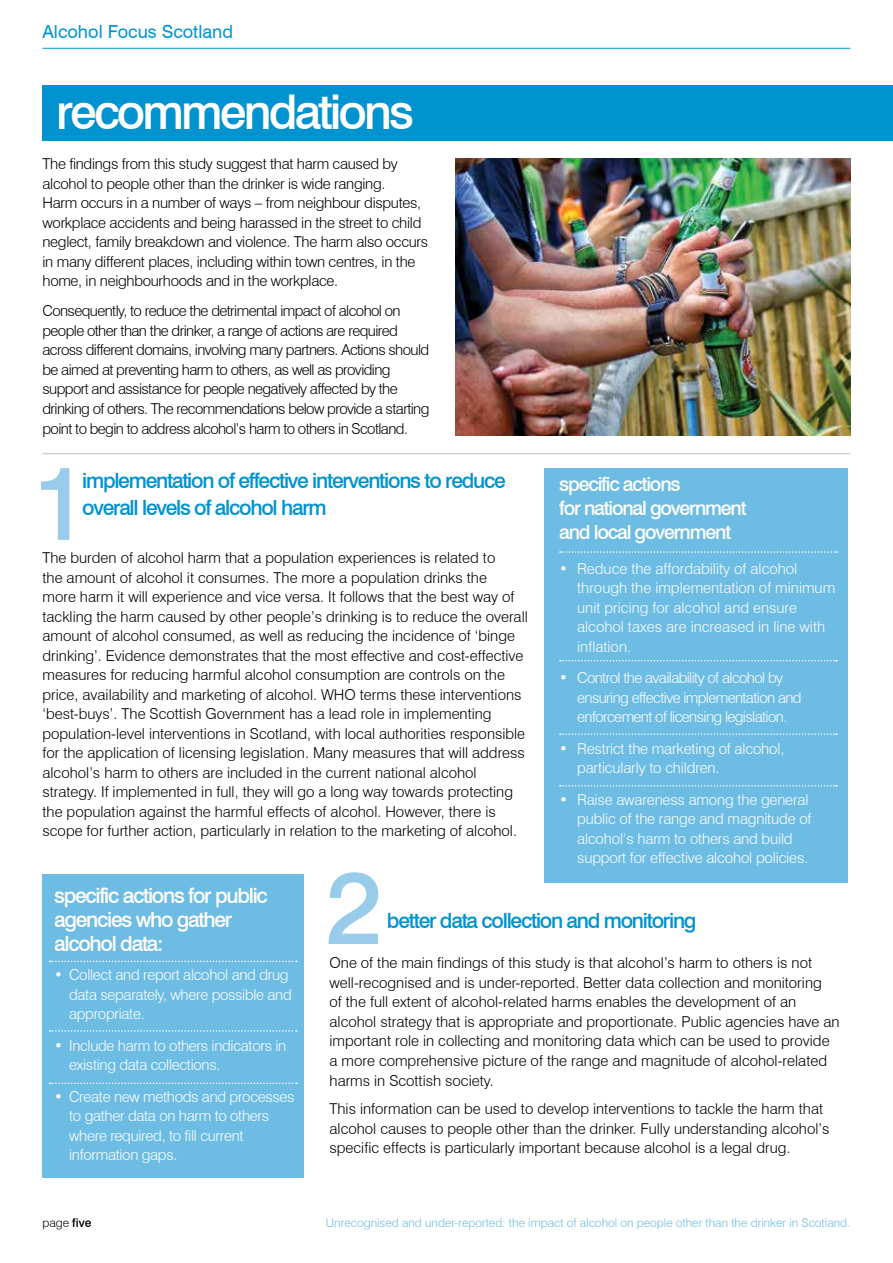
<style>
.page{position:relative;width:893px;height:1263px;background:#fff}
.page>*{position:absolute;margin:0;border:0;box-sizing:border-box;transform-origin:0 0}
.t1{font:500 102.6px "Swiss 721 BT";color:#98ccea}
.t2{font:500 48px "Swiss 721 BT";letter-spacing:-.06em;color:#fff}
.t3{font:500 21px/27px "Swiss 721 BT";letter-spacing:-.06em;color:#0093d0}
.t4{font:500 21px/24px "Swiss 721 BT";letter-spacing:-.06em;color:#fff}
.t5{font:500 19.5px/24px "Swiss 721 BT";letter-spacing:-.06em;color:#fff}
.t6{font:18px "Swiss 721 BT";color:#0093d0}
.t7{font:300 15px/19.5px "Swiss 721 BT";color:#000}
.t8{font:300 15px/19.5px "Swiss 721 BT";letter-spacing:-.02em;color:#fff}
.t9{font:300 15px/19.5px "Swiss 721 BT";letter-spacing:-.04em;color:#000}
.t10{font:300 15px/19.5px "Swiss 721 BT";letter-spacing:-.02em;color:#000}
.t11{font:300 15px/19.5px "Swiss 721 BT";color:#fff}
.t12{font:300 15px/19.5px "Swiss 721 BT";letter-spacing:-.04em;color:#fff}
.t13{font:300 12px "Swiss 721 BT";color:#6dbce3}
.t14{font:300 12px "Swiss 721 BT";color:#000}
.s1{font-weight:500}
</style>
<div class="page">
<hr style="left:43px;top:453px;width:807px;height:1px;background:#d1d3d4">
<div style="left:544px;top:468px;width:304px;height:414px;background:#6dbce3"></div>
<svg style="left:560px;top:551px;width:277px;height:2px"></svg>
<svg style="left:560px;top:660px;width:277px;height:1px"></svg>
<svg style="left:560px;top:733px;width:277px;height:2px"></svg>
<svg style="left:560px;top:785px;width:277px;height:1px"></svg>
<div style="left:43px;top:874px;width:261px;height:303px;background:#6dbce3"></div>
<svg style="left:50px;top:1082px;width:247px;height:2px"></svg>
<svg style="left:50px;top:1030px;width:247px;height:2px"></svg>
<svg style="left:50px;top:961px;width:247px;height:1px"></svg>
<div style="left:43px;top:85px;width:850px;height:56px;background:#0093d0"></div>
<img style="left:455px;top:158px;width:396px;height:277px">
<hr style="left:43px;top:48px;width:807px;height:1px;background:#0093d0">
<p class="t6" style="left:43px;top:21px;width:192px">Alcohol Focus Scotland</p>
<h2 class="t2" style="left:56px;top:83px;width:360px">recommendations</h2>
<p class="t10" style="left:43px;top:154px;width:387px">The findings from this study suggest that harm caused by alcohol to people other than the drinker is wide ranging.<br>Harm occurs in a number of ways – from neighbour disputes, workplace accidents and being harassed in the street to child neglect, family breakdown and violence. The harm also occurs in many different places, including within town centres, in the home, in neighbourhoods and in the workplace.</p>
<p class="t9" style="left:43px;top:301px;width:388px">Consequently, to reduce the detrimental impact of alcohol on people other than the drinker, a range of actions are required across different domains, involving many partners. Actions should be aimed at preventing harm to others, as well as providing support and assistance for people negatively affected by the drinking of others. The recommendations below provide a starting point to begin to address alcohol’s harm to others in Scotland.</p>
<h1 class="t1" style="left:32px;top:441px;width:59px">1</h1>
<h3 class="t3" style="left:82px;top:467px;width:425px">implementation of effective interventions to reduce overall levels of alcohol harm</h3>
<p class="t7" style="left:43px;top:548px;width:487px">The burden of alcohol harm that a population experiences is related to<br>the amount of alcohol it consumes. The more a population drinks the<br>more harm it will experience and vice versa. It follows that the best way of tackling the harm caused by other people’s drinking is to reduce the overall amount of alcohol consumed, as well as reducing the incidence of ‘binge drinking’. Evidence demonstrates that the most effective and cost-effective measures for reducing harmful alcohol consumption are controls on the price, availability and marketing of alcohol. WHO terms these interventions ‘best-buys’. The Scottish Government has a lead role in implementing population-level interventions in Scotland, with local authorities responsible for the application of licensing legislation. Many measures that will address alcohol’s harm to others are included in the current national alcohol strategy. If implemented in full, they will go a long way towards protecting the population against the harmful effects of alcohol. However, there is scope for further action, particularly in relation to the marketing of alcohol.</p>
<h3 class="t5" style="left:559px;top:472px;width:189px">specific actions<br>for national government</h3>
<h3 class="t5" style="left:559px;top:520px;width:173px">and local government</h3>
<p class="t11" style="left:577px;top:559px;width:260px;text-indent:-18px">• Reduce the affordability of alcohol through the implementation of minimum unit pricing for alcohol and ensure alcohol taxes are increased in line with inflation.</p>
<p class="t12" style="left:577px;top:668px;width:226px;text-indent:-18px">• Control the availability of alcohol by ensuring effective implementation and enforcement of licensing legislation.</p>
<p class="t8" style="left:577px;top:739px;width:209px;text-indent:-18px">• Restrict the marketing of alcohol, particularly to children.</p>
<p class="t8" style="left:577px;top:790px;width:236px;text-indent:-18px">• Raise awareness among the general public of the range and magnitude of alcohol’s harm to others and build support for effective alcohol policies.</p>
<h3 class="t4" style="left:54px;top:884px;width:215px">specific actions for public agencies who gather alcohol data:</h3>
<p class="t8" style="left:69px;top:965px;width:224px;text-indent:-15px">• Collect and report alcohol and drug data separately, where possible and appropriate.</p>
<p class="t8" style="left:69px;top:1035px;width:219px;text-indent:-15px">• Include harm to others indicators in existing data collections.</p>
<p class="t8" style="left:69px;top:1086px;width:227px;text-indent:-15px">• Create new methods and processes to gather data on harm to others where required, to fill current information gaps.</p>
<p class="t14" style="left:42px;top:1215px;width:51px">page <span class="s1">five</span></p>
<h1 class="t1" style="left:326px;top:845px;width:59px">2</h1>
<h3 class="t3" style="left:387px;top:907px;width:311px">better data collection and monitoring</h3>
<p class="t7" style="left:330px;top:953px;width:511px">One of the main findings of this study is that alcohol’s harm to others is not well-recognised and is under-reported. Better data collection and monitoring<br>of the full extent of alcohol-related harms enables the development of an alcohol strategy that is appropriate and proportionate. Public agencies have an important role in collecting and monitoring data which can be used to provide a more comprehensive picture of the range and magnitude of alcohol-related harms in Scottish society.</p>
<p class="t7" style="left:330px;top:1099px;width:501px">This information can be used to develop interventions to tackle the harm that alcohol causes to people other than the drinker. Fully understanding alcohol’s specific effects is particularly important because alcohol is a legal drug.</p>
<p class="t13" style="left:326px;top:1216px;width:526px">Unrecognised and under-reported: the impact of alcohol on people other than the drinker in Scotland.</p>
</div>
